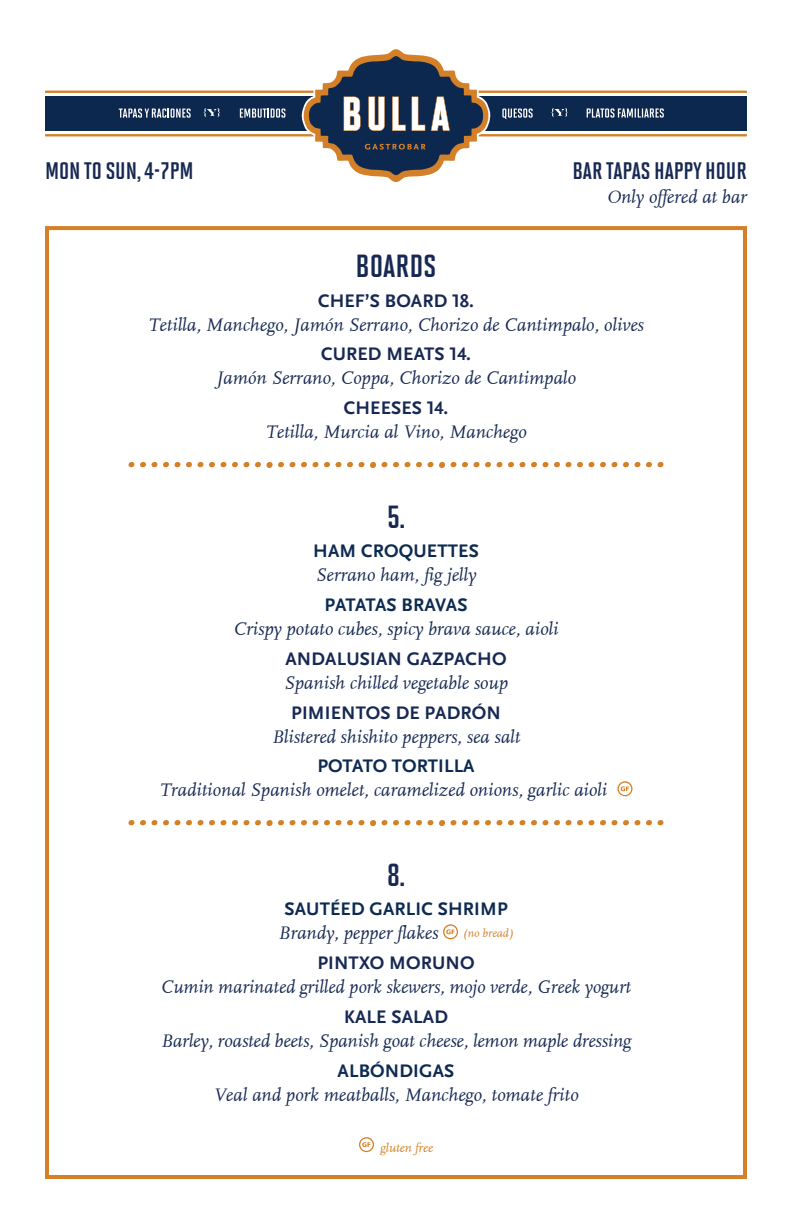
<style>
.page{position:relative;width:792px;height:1224px;background:#fff}
.page>*{position:absolute;margin:0;border:0;box-sizing:border-box;transform-origin:0 0}
.t1{font:32px "Solano Gothic MVB Bd Cap";color:#172953}
.t2{font:24px "Solano Gothic MVB Bd Cap";color:#172953}
.t3{font:italic 19px "FF Scala";color:#172953}
.t4{font:700 19px "Scala Sans OT";letter-spacing:.01em;color:#172953}
.t5{font:700 19px "Scala Sans OT";letter-spacing:.01em;color:#0d2b51}
.t6{font:700 19px "Scala Sans OT";letter-spacing:-.02em;color:#0d2b51}
.t7{font:italic 13px "FF Scala";color:#d38027}
.t8{font:italic 12px "FF Scala";color:#d38027}
</style>
<div class="page">
<div style="left:45px;top:96px;width:702px;height:35px;background:#0d284e"></div>
<svg style="left:502px;top:109px;width:31px;height:10px"></svg>
<svg style="left:551px;top:108px;width:17px;height:9px"></svg>
<svg style="left:587px;top:108px;width:77px;height:10px"></svg>
<svg style="left:119px;top:109px;width:72px;height:9px"></svg>
<svg style="left:204px;top:108px;width:16px;height:9px"></svg>
<svg style="left:240px;top:109px;width:45px;height:9px"></svg>
<hr style="left:45px;top:91px;width:702px;height:2px;background:#d38028">
<hr style="left:45px;top:134px;width:702px;height:2px;background:#d38028">
<svg style="left:302px;top:49px;width:188px;height:133px"></svg>
<div style="left:45px;top:226px;width:702px;height:953px;border:4px solid #d58027"></div>
<svg style="left:129px;top:462px;width:5px;height:5px"></svg>
<svg style="left:140px;top:462px;width:6px;height:5px"></svg>
<svg style="left:152px;top:462px;width:5px;height:5px"></svg>
<svg style="left:163px;top:462px;width:6px;height:5px"></svg>
<svg style="left:175px;top:462px;width:5px;height:5px"></svg>
<svg style="left:186px;top:462px;width:6px;height:5px"></svg>
<svg style="left:198px;top:462px;width:5px;height:5px"></svg>
<svg style="left:209px;top:462px;width:6px;height:5px"></svg>
<svg style="left:221px;top:462px;width:5px;height:5px"></svg>
<svg style="left:232px;top:462px;width:6px;height:5px"></svg>
<svg style="left:244px;top:462px;width:5px;height:5px"></svg>
<svg style="left:255px;top:462px;width:6px;height:5px"></svg>
<svg style="left:267px;top:462px;width:17px;height:6px"></svg>
<svg style="left:290px;top:462px;width:5px;height:5px"></svg>
<svg style="left:301px;top:462px;width:6px;height:5px"></svg>
<svg style="left:313px;top:462px;width:5px;height:5px"></svg>
<svg style="left:324px;top:462px;width:6px;height:5px"></svg>
<svg style="left:336px;top:462px;width:5px;height:5px"></svg>
<svg style="left:347px;top:462px;width:6px;height:5px"></svg>
<svg style="left:359px;top:462px;width:5px;height:5px"></svg>
<svg style="left:370px;top:462px;width:6px;height:6px"></svg>
<svg style="left:382px;top:462px;width:5px;height:5px"></svg>
<svg style="left:393px;top:462px;width:6px;height:5px"></svg>
<svg style="left:405px;top:462px;width:5px;height:5px"></svg>
<svg style="left:416px;top:462px;width:6px;height:5px"></svg>
<svg style="left:428px;top:462px;width:5px;height:5px"></svg>
<svg style="left:439px;top:462px;width:6px;height:6px"></svg>
<svg style="left:451px;top:462px;width:5px;height:5px"></svg>
<svg style="left:462px;top:462px;width:6px;height:5px"></svg>
<svg style="left:474px;top:462px;width:5px;height:5px"></svg>
<svg style="left:485px;top:462px;width:6px;height:5px"></svg>
<svg style="left:497px;top:462px;width:5px;height:5px"></svg>
<svg style="left:508px;top:462px;width:6px;height:5px"></svg>
<svg style="left:520px;top:462px;width:5px;height:5px"></svg>
<svg style="left:531px;top:462px;width:6px;height:5px"></svg>
<svg style="left:543px;top:462px;width:5px;height:5px"></svg>
<svg style="left:554px;top:462px;width:6px;height:5px"></svg>
<svg style="left:566px;top:462px;width:5px;height:5px"></svg>
<svg style="left:577px;top:462px;width:6px;height:5px"></svg>
<svg style="left:589px;top:462px;width:5px;height:5px"></svg>
<svg style="left:600px;top:462px;width:6px;height:5px"></svg>
<svg style="left:612px;top:462px;width:5px;height:5px"></svg>
<svg style="left:623px;top:462px;width:6px;height:5px"></svg>
<svg style="left:635px;top:462px;width:5px;height:5px"></svg>
<svg style="left:646px;top:462px;width:6px;height:5px"></svg>
<svg style="left:658px;top:462px;width:5px;height:5px"></svg>
<svg style="left:618px;top:781px;width:15px;height:15px"></svg>
<svg style="left:129px;top:820px;width:5px;height:5px"></svg>
<svg style="left:140px;top:820px;width:6px;height:5px"></svg>
<svg style="left:152px;top:820px;width:5px;height:5px"></svg>
<svg style="left:163px;top:820px;width:6px;height:5px"></svg>
<svg style="left:175px;top:820px;width:5px;height:5px"></svg>
<svg style="left:186px;top:820px;width:6px;height:5px"></svg>
<svg style="left:198px;top:820px;width:5px;height:5px"></svg>
<svg style="left:209px;top:820px;width:6px;height:5px"></svg>
<svg style="left:221px;top:820px;width:5px;height:5px"></svg>
<svg style="left:232px;top:820px;width:6px;height:5px"></svg>
<svg style="left:244px;top:820px;width:5px;height:5px"></svg>
<svg style="left:255px;top:820px;width:6px;height:5px"></svg>
<svg style="left:267px;top:820px;width:17px;height:6px"></svg>
<svg style="left:290px;top:820px;width:5px;height:5px"></svg>
<svg style="left:301px;top:820px;width:6px;height:5px"></svg>
<svg style="left:313px;top:820px;width:5px;height:5px"></svg>
<svg style="left:324px;top:820px;width:6px;height:5px"></svg>
<svg style="left:336px;top:820px;width:5px;height:5px"></svg>
<svg style="left:347px;top:820px;width:6px;height:5px"></svg>
<svg style="left:359px;top:820px;width:5px;height:5px"></svg>
<svg style="left:370px;top:820px;width:6px;height:6px"></svg>
<svg style="left:382px;top:820px;width:5px;height:5px"></svg>
<svg style="left:393px;top:820px;width:6px;height:5px"></svg>
<svg style="left:405px;top:820px;width:5px;height:5px"></svg>
<svg style="left:416px;top:820px;width:6px;height:5px"></svg>
<svg style="left:428px;top:820px;width:5px;height:5px"></svg>
<svg style="left:439px;top:820px;width:6px;height:6px"></svg>
<svg style="left:451px;top:820px;width:5px;height:5px"></svg>
<svg style="left:462px;top:820px;width:6px;height:5px"></svg>
<svg style="left:474px;top:820px;width:5px;height:5px"></svg>
<svg style="left:485px;top:820px;width:6px;height:5px"></svg>
<svg style="left:497px;top:820px;width:5px;height:5px"></svg>
<svg style="left:508px;top:820px;width:6px;height:5px"></svg>
<svg style="left:520px;top:820px;width:5px;height:5px"></svg>
<svg style="left:531px;top:820px;width:6px;height:5px"></svg>
<svg style="left:543px;top:820px;width:5px;height:5px"></svg>
<svg style="left:554px;top:820px;width:6px;height:5px"></svg>
<svg style="left:566px;top:820px;width:5px;height:5px"></svg>
<svg style="left:577px;top:820px;width:6px;height:5px"></svg>
<svg style="left:589px;top:820px;width:5px;height:5px"></svg>
<svg style="left:600px;top:820px;width:6px;height:5px"></svg>
<svg style="left:612px;top:820px;width:5px;height:5px"></svg>
<svg style="left:623px;top:820px;width:6px;height:5px"></svg>
<svg style="left:635px;top:820px;width:5px;height:5px"></svg>
<svg style="left:646px;top:820px;width:6px;height:5px"></svg>
<svg style="left:658px;top:820px;width:5px;height:5px"></svg>
<svg style="left:443px;top:924px;width:15px;height:15px"></svg>
<svg style="left:359px;top:1137px;width:15px;height:15px"></svg>
<p class="t2" style="left:45px;top:158px;width:150px">MON TO SUN, 4-7PM</p>
<p class="t2" style="left:572px;top:158px;width:176px">BAR TAPAS HAPPY HOUR</p>
<p class="t3" style="left:607px;top:187px;width:142px">Only offered at bar</p>
<h1 class="t1" style="left:356px;top:248px;width:82px">BOARDS</h1>
<p class="t4" style="left:318px;top:290px;width:158px">CHEF’S BOARD 18.</p>
<p class="t3" style="left:148px;top:315px;width:497px">Tetilla, Manchego, Jamón Serrano, Chorizo de Cantimpalo, olives</p>
<p class="t4" style="left:321px;top:344px;width:152px">CURED MEATS 14.</p>
<p class="t3" style="left:216px;top:368px;width:361px">Jamón Serrano, Coppa, Chorizo de Cantimpalo</p>
<p class="t4" style="left:344px;top:397px;width:106px">CHEESES 14.</p>
<p class="t3" style="left:265px;top:422px;width:263px">Tetilla, Murcia al Vino, Manchego</p>
<h1 class="t1" style="left:387px;top:499px;width:19px">5.</h1>
<p class="t5" style="left:313px;top:540px;width:167px">HAM CROQUETTES</p>
<p class="t3" style="left:316px;top:565px;width:162px">Serrano ham, fig jelly</p>
<p class="t6" style="left:324px;top:594px;width:145px">PATATAS BRAVAS</p>
<p class="t3" style="left:233px;top:619px;width:327px">Crispy potato cubes, spicy brava sauce, aioli</p>
<p class="t4" style="left:285px;top:648px;width:223px">ANDALUSIAN GAZPACHO</p>
<p class="t3" style="left:284px;top:673px;width:225px">Spanish chilled vegetable soup</p>
<p class="t4" style="left:291px;top:702px;width:211px">PIMIENTOS DE PADRÓN</p>
<p class="t3" style="left:272px;top:726px;width:250px">Blistered shishito peppers, sea salt</p>
<p class="t5" style="left:317px;top:755px;width:159px">POTATO TORTILLA</p>
<p class="t3" style="left:159px;top:780px;width:449px">Traditional Spanish omelet, caramelized onions, garlic aioli</p>
<h1 class="t1" style="left:387px;top:857px;width:19px">8.</h1>
<p class="t5" style="left:284px;top:899px;width:225px">SAUTÉED GARLIC SHRIMP</p>
<p class="t3" style="left:278px;top:923px;width:162px">Brandy, pepper flakes</p>
<p class="t8" style="left:463px;top:927px;width:52px">(no bread)</p>
<p class="t4" style="left:317px;top:952px;width:159px">PINTXO MORUNO</p>
<p class="t3" style="left:161px;top:977px;width:472px">Cumin marinated grilled pork skewers, mojo verde, Greek yogurt</p>
<p class="t4" style="left:344px;top:1006px;width:105px">KALE SALAD</p>
<p class="t3" style="left:161px;top:1031px;width:472px">Barley, roasted beets, Spanish goat cheese, lemon maple dressing</p>
<p class="t5" style="left:338px;top:1060px;width:118px">ALBÓNDIGAS</p>
<p class="t3" style="left:213px;top:1085px;width:367px">Veal and pork meatballs, Manchego, tomate frito</p>
<p class="t7" style="left:381px;top:1141px;width:54px">gluten free</p>
</div>
